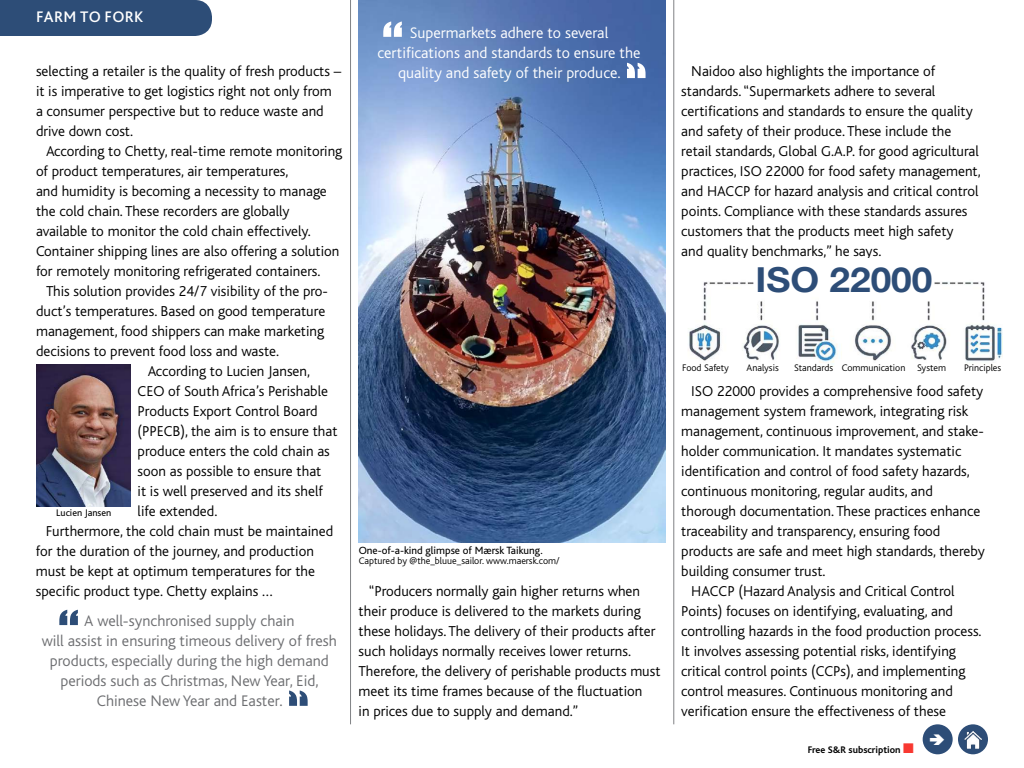
<style>
.page{position:relative;width:1024px;height:768px;background:#fff}
.page>*{position:absolute;margin:0;border:0;box-sizing:border-box;transform-origin:0 0}
.t1{font:60px "Impact";color:#2d4d77}
.t2{font:60px "Impact";color:#fff}
.t3{font:700 34.4px "Helvetica Neue";color:#2d4d77;scale:1.08 1}
.t4{font:300 16px/20px "Bliss";color:#6d6e71;text-align:center}
.t5{font:300 16px/20px "Bliss";color:#fff;text-align:center}
.t6{font:500 16px "Bliss Pro";color:#fff}
.t7{font:300 15px/20px "Bliss";color:#000}
.t8{font:11px "Bliss";color:#000}
.t9{font:300 10px "Bliss";color:#000}
.t10{font:700 10px "Bliss";color:#000}
.t11{font:10px "Bliss";color:#000}
.s1{color:#f83831}
</style>
<div class="page">
<div style="left:923px;top:724px;width:30px;height:30px;background:#2d4d77;border-radius:50%"></div>
<div style="left:958px;top:724px;width:30px;height:30px;background:#2d4d77;border-radius:50%"></div>
<img style="left:964px;top:731px;width:18px;height:17px">
<hr style="left:674px;top:0;width:1px;height:724px;background:#808285">
<hr style="left:350px;top:0;width:1px;height:724px;background:#808285">
<img style="left:36px;top:364px;width:95px;height:142px">
<img style="left:358px;top:0;width:307px;height:543px">
<img style="left:689px;top:282px;width:314px;height:83px">
<div style="left:755px;top:277px;width:179px;height:17px;background:#fff"></div>
<div style="left:0;top:0;width:212px;height:36px;background:#2d4d77"></div>
<svg style="left:627px;top:63px;width:19px;height:15px"></svg>
<p class="t6" style="left:36px;top:6px;width:20px">FARM</p>
<p class="t6" style="left:80px;top:6px;width:65px">TO FORK</p>
<p class="t7" style="left:36px;top:61px;width:307px">selecting a retailer is the quality of fresh products – it is imperative to get logistics right not only from a consumer perspective but to reduce waste and drive down cost.</p>
<p class="t7" style="left:36px;top:141px;width:308px;text-indent:10px">According to Chetty, real-time remote monitoring of product temperatures, air temperatures,<br>and humidity is becoming a necessity to manage the cold chain. These recorders are globally available to monitor the cold chain effectively.<br>Container shipping lines are also offering a solution for remotely monitoring refrigerated containers.</p>
<p class="t7" style="left:36px;top:281px;width:292px;text-indent:10px">This solution provides 24/7 visibility of the pro&shy;duct’s temperatures. Based on good temperature management, food shippers can make marketing decisions to prevent food loss and waste.</p>
<p class="t7" style="left:148px;top:361px;width:164px">According to Lucien Jansen,</p>
<p class="t7" style="left:138px;top:381px;width:192px">CEO of South Africa’s Perishable</p>
<p class="t7" style="left:138px;top:401px;width:181px">Products Export Control Board</p>
<p class="t7" style="left:138px;top:421px;width:201px">(PPECB), the aim is to ensure that</p>
<p class="t7" style="left:138px;top:441px;width:194px">produce enters the cold chain as</p>
<p class="t7" style="left:138px;top:461px;width:185px">soon as possible to ensure that</p>
<p class="t7" style="left:138px;top:481px;width:187px">it is well preserved and its shelf</p>
<p class="t7" style="left:138px;top:501px;width:81px">life extended.</p>
<p class="t7" style="left:46px;top:521px;width:289px">Furthermore, the cold chain must be maintained</p>
<p class="t7" style="left:36px;top:541px;width:279px">for the duration of the journey, and production</p>
<p class="t7" style="left:36px;top:561px;width:281px">must be kept at optimum temperatures for the</p>
<p class="t7" style="left:36px;top:581px;width:238px">specific product type. Chetty explains …</p>
<p class="t4" style="left:42px;top:611px;width:297px">A well-synchronised supply chain<br>will assist in ensuring timeous delivery of fresh products, especially during the high demand periods such as Christmas, New Year, Eid, Chinese New Year and Easter.</p>
<p class="t11" style="left:56px;top:507px;width:57px">Lucien Jansen</p>
<h1 class="t1" style="left:58px;top:587px;width:22px">“</h1>
<h1 class="t2" style="left:382px;top:-1px;width:22px">“</h1>
<p class="t5" style="left:398px;top:63px;width:224px">quality and safety of their produce.</p>
<p class="t5" style="left:378px;top:23px;width:265px">Supermarkets adhere to several certifications and standards to ensure the</p>
<p class="t8" style="left:359px;top:545px;width:186px">One-of-a-kind glimpse of Mærsk Taikung.</p>
<p class="t9" style="left:359px;top:556px;width:203px">Captured by @the_bluue_sailor. www.maersk.com/</p>
<p class="t7" style="left:359px;top:581px;width:303px;text-indent:10px">“Producers normally gain higher returns when their produce is delivered to the markets during these holidays. The delivery of their products after such holidays normally receives lower returns.<br>Therefore, the delivery of perishable products must meet its time frames because of the fluctuation<br>in prices due to supply and demand.”</p>
<p class="t7" style="left:681px;top:61px;width:301px;text-indent:10px">Naidoo also highlights the importance of standards. “Supermarkets adhere to several certifications and standards to ensure the quality and safety of their produce. These include the retail standards, Global G.A.P. for good agricultural practices, ISO 22000 for food safety management, and HACCP for hazard analysis and critical control points. Compliance with these standards assures customers that the products meet high safety<br>and quality benchmarks,” he says.</p>
<h2 class="t3" style="left:756px;top:253px;width:165px">ISO 22000</h2>
<p class="t9" style="left:682px;top:362px;width:48px">Food Safety</p>
<p class="t9" style="left:747px;top:362px;width:34px">Analysis</p>
<p class="t9" style="left:794px;top:362px;width:154px">Standards Communication System</p>
<p class="t9" style="left:964px;top:362px;width:39px">Principles</p>
<p class="t7" style="left:691px;top:381px;width:294px">ISO 22000 provides a comprehensive food safety</p>
<p class="t7" style="left:681px;top:401px;width:288px">management system framework, integrating risk</p>
<p class="t7" style="left:681px;top:421px;width:303px">management, continuous improvement, and stake-</p>
<p class="t7" style="left:681px;top:441px;width:282px">holder communication. It mandates systematic</p>
<p class="t7" style="left:681px;top:461px;width:290px">identification and control of food safety hazards,</p>
<p class="t7" style="left:681px;top:481px;width:253px">continuous monitoring, regular audits, and</p>
<p class="t7" style="left:681px;top:501px;width:300px">thorough documentation. These practices enhance</p>
<p class="t7" style="left:681px;top:521px;width:261px">traceability and transparency, ensuring food</p>
<p class="t7" style="left:681px;top:541px;width:305px">products are safe and meet high standards, thereby</p>
<p class="t7" style="left:681px;top:561px;width:146px">building consumer trust.</p>
<p class="t7" style="left:691px;top:581px;width:265px">HACCP (Hazard Analysis and Critical Control</p>
<p class="t7" style="left:681px;top:601px;width:273px">Points) focuses on identifying, evaluating, and</p>
<p class="t7" style="left:681px;top:621px;width:302px">controlling hazards in the food production process.</p>
<p class="t7" style="left:681px;top:641px;width:276px">It involves assessing potential risks, identifying</p>
<p class="t7" style="left:681px;top:661px;width:286px">critical control points (CCPs), and implementing</p>
<p class="t7" style="left:681px;top:681px;width:273px">control measures. Continuous monitoring and</p>
<p class="t7" style="left:681px;top:701px;width:266px">verification ensure the effectiveness of these</p>
<p class="t10" style="left:808px;top:745px;width:108px">Free S&amp;R subscription <span class="s1">■</span></p>
</div>
